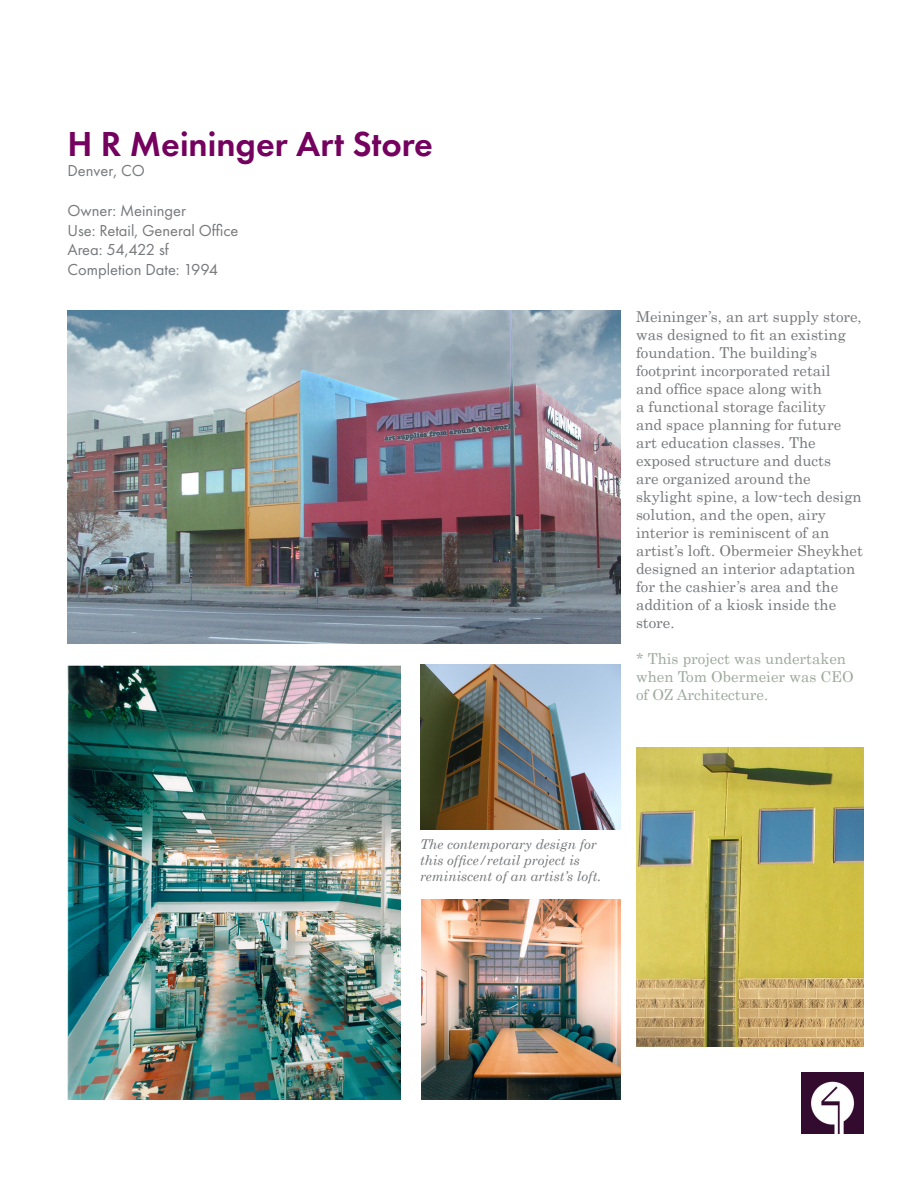
<style>
.page{position:relative;width:918px;height:1188px;background:#fff}
.page>*{position:absolute;margin:0;border:0;box-sizing:border-box;transform-origin:0 0}
.t1{font:600 36px "Futura PT";color:#74015e}
.t2{font:16.5px "Futura PT";color:#76787b}
.t3{font:16.5px "Futura PT";letter-spacing:-.025em;color:#76787b}
.t4{font:15px/18px "Century";color:#76787b}
.t5{font:15px/18px "Century";color:#9ca99c}
.t6{font:italic 13.5px/16.2px "Century Schoolbook";color:#75777a}
</style>
<div class="page">
<img style="left:801px;top:1072px;width:63px;height:62px">
<img style="left:422px;top:900px;width:199px;height:199px">
<img style="left:68px;top:665px;width:333px;height:434px">
<img style="left:420px;top:664px;width:201px;height:166px">
<img style="left:68px;top:310px;width:553px;height:333px">
<img style="left:636px;top:748px;width:228px;height:298px">
<p class="t1" style="left:68px;top:122px;width:367px">H R Meininger Art Store</p>
<p class="t2" style="left:68px;top:161px;width:79px">Denver, CO</p>
<p class="t2" style="left:68px;top:201px;width:120px">Owner: Meininger</p>
<p class="t2" style="left:68px;top:220px;width:173px">Use: Retail, General Office</p>
<p class="t3" style="left:68px;top:240px;width:103px">Area: 54,422 sf</p>
<p class="t2" style="left:68px;top:260px;width:152px">Completion Date: 1994</p>
<p class="t4" style="left:636px;top:306px;width:228px">Meininger’s, an art supply store, was designed to fit an existing foundation. The building’s footprint incorporated retail<br>and office space along with<br>a functional storage facility<br>and space planning for future art education classes. The exposed structure and ducts<br>are organized around the skylight spine, a low-tech design solution, and the open, airy interior is reminiscent of an artist’s loft. Obermeier Sheykhet designed an interior adaptation for the cashier’s area and the addition of a kiosk inside the store.</p>
<p class="t5" style="left:636px;top:648px;width:219px">* This project was undertaken when Tom Obermeier was CEO of OZ Architecture.</p>
<p class="t6" style="left:420px;top:835px;width:183px">The contemporary design for this office/retail project is reminiscent of an artist’s loft.</p>
</div>
